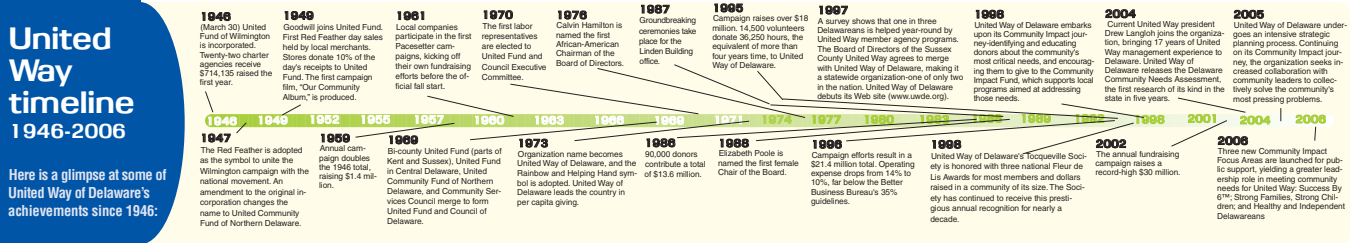
<style>
.page{position:relative;width:1350px;height:243px;background:#fff}
.page>*{position:absolute;margin:0;border:0;box-sizing:border-box;transform-origin:0 0}
.t1{font:30.75px/32.2px "Obbsidda";letter-spacing:-.02em;color:#fff}
.t2{font:19.94px "Obbsidda";letter-spacing:-.02em;color:#fff}
.t3{font:700 condensed 14.62px/18.3px "Helvetica";letter-spacing:-.035em;color:#dee3f2}
.t4{font:11.06px "Obbsidda";letter-spacing:-.015em;color:#231f20}
.t5{font:11.06px "Obbsidda";letter-spacing:-.015em;color:#fff}
.t6{font:11.06px "Obbsidda";letter-spacing:-.015em;color:#a6ce39}
.t7{font:11.06px "Obbsidda";color:#aed24a}
.t8{font:8.31px/9.2px "Helvetica";letter-spacing:-.005em;color:#231f20}
.t9{font:8.31px/10.1px "Helvetica";letter-spacing:-.03em;color:#231f20}
.s1{font-size:9.25px}
</style>
<div class="page">
<div style="left:185px;top:2px;width:1165px;height:240px;background:#fffde9"></div>
<div style="left:0;top:0;width:140px;height:242px;background:#0155a7"></div>
<svg style="left:140px;top:2px;width:45px;height:240px;background:#3779b5"></svg>
<svg style="left:204px;top:90px;width:1129px;height:48px;background:#e8efbf"></svg>
<svg style="left:470px;top:64px;width:846px;height:90px;background:#f1f2d9"></svg>
<h1 class="t1" style="left:9px;top:25px;width:128px">United<br>Way timeline</h1>
<h2 class="t2" style="left:9px;top:124px;width:119px">1946-2006</h2>
<h3 class="t3" style="left:8px;top:166px;width:160px">Here is a glimpse at some of<br>United Way of Delaware’s achievements since 1946:</h3>
<h3 class="t4" style="left:713px;top:4px;width:33px">1995</h3>
<p class="t8" style="left:712px;top:14px;width:97px">Campaign raises over $18 million. 14,500 volunteers donate 36,250 hours, the equivalent of more than four years time, to United<br>Way of Delaware.</p>
<h3 class="t4" style="left:639px;top:5px;width:33px">1987</h3>
<p class="t9" style="left:639px;top:16px;width:59px">Groundbreaking ceremonies take place for the<br>Linden Building office.</p>
<h3 class="t4" style="left:818px;top:6px;width:33px">1997</h3>
<p class="t8" style="left:817px;top:17px;width:148px">A survey shows that one in three Delawareans is helped year-round by United Way member agency programs.<br>The Board of Directors of the Sussex County United Way agrees to merge with United Way of Delaware, making it a statewide organization-one of only two in the nation. United Way of Delaware debuts its Web site (www.uwde.org).</p>
<h3 class="t4" style="left:931px;top:140px;width:33px">1998</h3>
<p class="t8" style="left:930px;top:151px;width:158px;line-height:10.4px">United Way of Delaware's Tocqueville Soci&shy;ety is honored with three national Fleur de Lis Awards for most members and dollars raised in a community of its size. The Soci&shy;ety has continued to receive this presti&shy;gious annual recognition for nearly a decade.</p>
<h3 class="t4" style="left:1105px;top:10px;width:33px">2004</h3>
<p class="t8" style="left:1105px;top:20px;width:122px;text-indent:3px">Current United Way president<br>Drew Langloh joins the organiza&shy;tion, bringing 17 years of United<br>Way management experience to<br>Delaware. United Way of<br>Delaware releases the Delaware<br>Community Needs Assessment, the first research of its kind in the state in five years.</p>
<h3 class="t4" style="left:974px;top:10px;width:32px">1998</h3>
<p class="t8" style="left:974px;top:21px;width:122px">United Way of Delaware embarks upon its Community Impact jour&shy;ney-identifying and educating donors about the community's most critical needs, and encourag&shy;ing them to give to the Community<br>Impact Fund, which supports local programs aimed at addressing those needs.</p>
<h3 class="t4" style="left:1233px;top:10px;width:33px">2005</h3>
<p class="t8" style="left:1233px;top:21px;width:115px">United Way of Delaware under&shy;goes an intensive strategic planning process. Continuing on its Community Impact jour&shy;ney, the organization seeks in&shy;creased collaboration with community leaders to collec&shy;tively solve the community's most pressing problems.</p>
<h3 class="t4" style="left:1217px;top:137px;width:33px">2006</h3>
<p class="t8" style="left:1217px;top:147px;width:129px">Three new Community Impact<br>Focus Areas are launched for pub&shy;lic support, yielding a greater lead&shy;ership role in meeting community needs for United Way: Success By<br>6™; Strong Families, Strong Chil&shy;dren; and Healthy and Independent<br>Delawareans</p>
<h3 class="t4" style="left:482px;top:11px;width:33px">1970</h3>
<p class="t8" style="left:482px;top:22px;width:66px;line-height:10.1px">The first labor representatives are elected to<br>United Fund and<br>Council Executive<br>Committee.</p>
<h3 class="t4" style="left:556px;top:11px;width:33px">1976</h3>
<p class="t8" style="left:556px;top:22px;width:70px">Calvin Hamilton is named the first<br>African-American<br>Chairman of the<br>Board of Directors.</p>
<h3 class="t4" style="left:283px;top:12px;width:33px">1949</h3>
<p class="t8" style="left:283px;top:22px;width:102px;line-height:10.1px">Goodwill joins United Fund.<br>First Red Feather day sales held by local merchants.<br>Stores donate 10% of the day's receipts to United<br>Fund. The first campaign film, “Our Community<br>Album,” is produced.</p>
<h3 class="t4" style="left:319px;top:134px;width:33px">1959</h3>
<p class="t8" style="left:319px;top:144px;width:59px">Annual cam&shy;paign doubles the 1946 total, raising $1.4 mil&shy;lion.</p>
<h3 class="t4" style="left:396px;top:12px;width:33px">1961</h3>
<p class="t8" style="left:396px;top:22px;width:77px;line-height:9.9px">Local companies participate in the first<br>Pacesetter cam&shy;paigns, kicking off their own fundraising efforts before the of&shy;ficial fall start<span class="s1">.</span></p>
<h3 class="t4" style="left:200px;top:13px;width:33px">1946</h3>
<p class="t8" style="left:200px;top:23px;width:74px">(March 30) United<br>Fund of Wilmington is incorporated.<br>Twenty-two charter agencies receive $714,135 raised the first year.</p>
<h3 class="t5" style="left:206px;top:117px;width:33px">1946</h3>
<h3 class="t5" style="left:257px;top:116px;width:33px">1949</h3>
<h3 class="t5" style="left:309px;top:115px;width:33px">1952</h3>
<h3 class="t5" style="left:360px;top:115px;width:33px">1955</h3>
<h3 class="t5" style="left:413px;top:115px;width:33px">1957</h3>
<h3 class="t5" style="left:473px;top:116px;width:33px">1960</h3>
<h3 class="t5" style="left:533px;top:116px;width:33px">1963</h3>
<h3 class="t5" style="left:593px;top:116px;width:33px">1966</h3>
<h3 class="t5" style="left:653px;top:116px;width:33px">1969</h3>
<h3 class="t5" style="left:714px;top:116px;width:33px">1971</h3>
<h3 class="t7" style="left:761px;top:115px;width:33px">1974</h3>
<h3 class="t6" style="left:810px;top:115px;width:33px">1977</h3>
<h3 class="t6" style="left:863px;top:115px;width:33px">1980</h3>
<h3 class="t6" style="left:919px;top:115px;width:33px">1983</h3>
<h3 class="t6" style="left:971px;top:114px;width:33px">1986</h3>
<h3 class="t6" style="left:1020px;top:114px;width:33px">1989</h3>
<h3 class="t6" style="left:1074px;top:114px;width:33px">1992</h3>
<h3 class="t6" style="left:1134px;top:115px;width:33px">1998</h3>
<h3 class="t6" style="left:1187px;top:114px;width:33px">2001</h3>
<h3 class="t6" style="left:1240px;top:116px;width:33px">2004</h3>
<h3 class="t6" style="left:1295px;top:115px;width:33px">2006</h3>
<h3 class="t4" style="left:200px;top:134px;width:33px">1947</h3>
<p class="t8" style="left:200px;top:145px;width:110px;line-height:10.5px">The Red Feather is adopted as the symbol to unite the<br>Wilmington campaign with the national movement. An amendment to the original in&shy;corporation changes the name to United Community<br>Fund of Northern Delaware.</p>
<h3 class="t4" style="left:387px;top:136px;width:33px">1969</h3>
<p class="t8" style="left:387px;top:146px;width:116px;line-height:10.1px">Bi-county United Fund (parts of<br>Kent and Sussex), United Fund in Central Delaware, United<br>Community Fund of Northern<br>Delaware, and Community Ser&shy;vices Council merge to form<br>United Fund and Council of<br>Delaware.</p>
<h3 class="t4" style="left:645px;top:139px;width:33px">1986</h3>
<p class="t8" style="left:645px;top:149px;width:63px;line-height:10.1px">90,000 donors contribute a total of $13.6 million.</p>
<h3 class="t4" style="left:517px;top:139px;width:33px">1973</h3>
<p class="t8" style="left:517px;top:150px;width:121px;line-height:9.6px">Organization name becomes<br>United Way of Delaware, and the<br>Rainbow and Helping Hand sym&shy;bol is adopted. United Way of<br>Delaware leads the country in per capita giving.</p>
<h3 class="t4" style="left:718px;top:139px;width:33px">1988</h3>
<p class="t8" style="left:718px;top:149px;width:82px">Elizabeth Poole is named the first female<br>Chair of the Board.</p>
<h3 class="t4" style="left:1096px;top:140px;width:33px">2002</h3>
<p class="t8" style="left:1095px;top:150px;width:87px">The annual fundraising campaign raises a record-high $30 million.</p>
<h3 class="t4" style="left:811px;top:140px;width:33px">1996</h3>
<p class="t8" style="left:811px;top:151px;width:105px">Campaign efforts result in a $21.4 million total. Operating expense drops from 14% to<br>10%, far below the Better<br>Business Bureau's 35% guidelines.</p>
</div>
